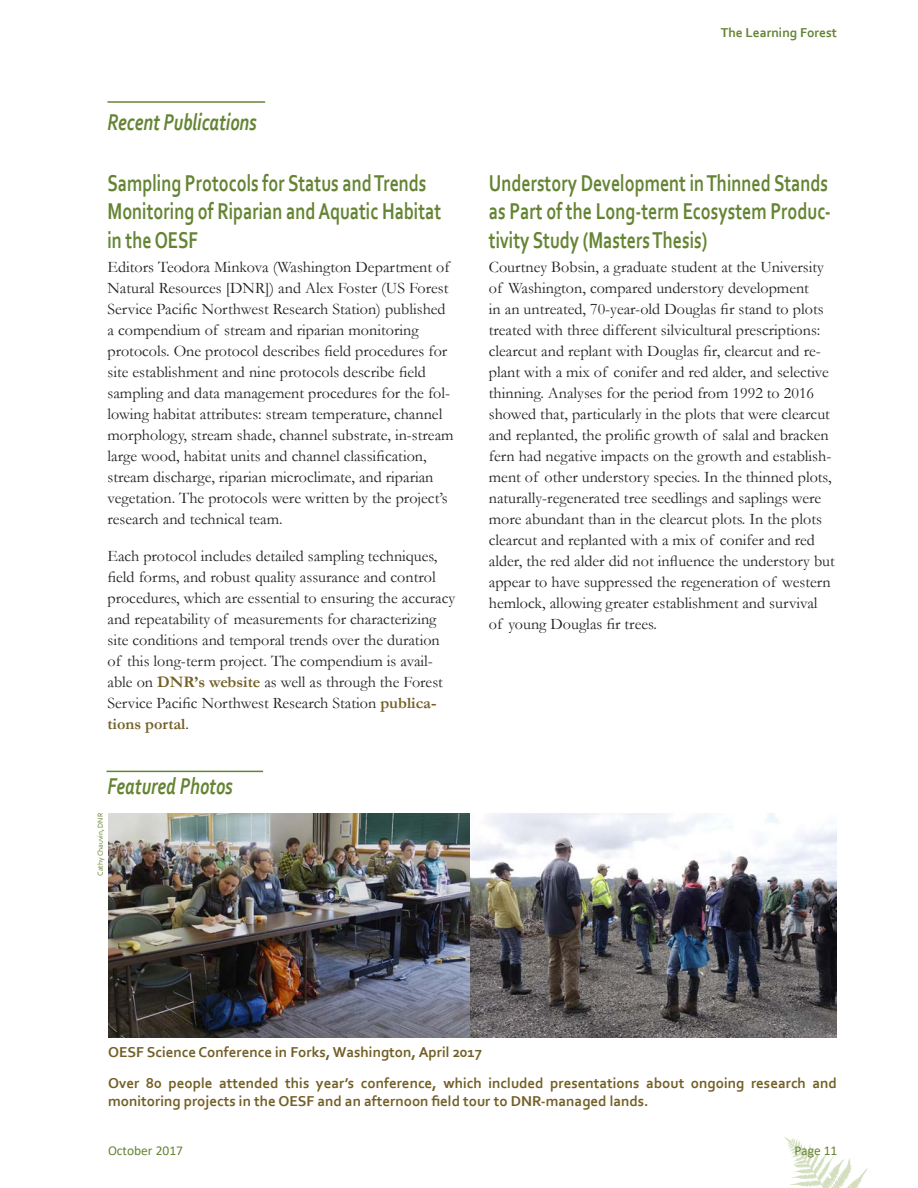
<style>
.page{position:relative;width:918px;height:1188px;background:#fff}
.page>*{position:absolute;margin:0;border:0;box-sizing:border-box;transform-origin:0 0}
.subhead{font:700 24px/28.8px "Corbel";color:#658433;text-align:justify;scale:.75 1}
.subhead-2{font:italic 700 24px "Corbel";color:#658433;scale:.75 1}
.DNR_Body_Text{font:16.2px/21px "Garamond";color:#231f20}
.captions{font:700 15px/18px "Corbel";color:#735f26}
.t1{font:13.5px "Calibri";color:#658433}
.t2{font:700 13.5px "Corbel";color:#658433}
.t3{font:7.5px "Corbel";color:#658433}
.s1{font-weight:700;color:#735f26}
</style>
<div class="page">
<svg style="left:784px;top:1136px;width:83px;height:52px"></svg>
<hr style="left:107px;top:101px;width:158px;height:2px;background:#658433">
<hr style="left:106px;top:771px;width:157px;height:1px;background:#658433">
<img style="left:108px;top:814px;width:729px;height:223px">
<p class="subhead-2" style="left:107px;top:107px;width:201px">Recent Publications</p>
<p class="subhead" style="left:107px;top:168px;width:447px;text-align:left">Sampling Protocols for Status and Trends<br>Monitoring of Riparian and Aquatic Habitat in the OESF</p>
<p class="DNR_Body_Text" style="left:107px;top:256px;width:348px">Editors Teodora Minkova (Washington Department of Natural Resources [DNR]) and Alex Foster (US Forest Service Pacific Northwest Research Station) published a compendium of stream and riparian monitoring protocols. One protocol describes field procedures for site establishment and nine protocols describe field sampling and data management procedures for the fol&shy;lowing habitat attributes: stream temperature, channel morphology, stream shade, channel substrate, in-stream large wood, habitat units and channel classification, stream discharge, riparian microclimate, and riparian vegetation. The protocols were written by the project’s research and technical team.</p>
<p class="DNR_Body_Text" style="left:107px;top:545px;width:349px">Each protocol includes detailed sampling techniques, field forms, and robust quality assurance and control procedures, which are essential to ensuring the accuracy and repeatability of measurements for characterizing site conditions and temporal trends over the duration of this long-term project. The compendium is avail&shy;able on <span class="s1">DNR’s website</span> as well as through the Forest Service Pacific Northwest Research Station <span class="s1">publica&shy;tions portal</span>.</p>
<p class="subhead-2" style="left:108px;top:771px;width:168px">Featured Photos</p>
<p class="t3" style="left:96px;top:876px;width:64px;rotate:-90deg">Cathy Chauvin, DNR</p>
<p class="t2" style="left:721px;top:24px;width:118px">The Learning Forest</p>
<p class="subhead" style="left:489px;top:168px;width:457px">Understory Development in Thinned Stands as Part of the Long-term Ecosystem Produc&shy;tivity Study (Masters Thesis)</p>
<p class="DNR_Body_Text" style="left:489px;top:256px;width:348px">Courtney Bobsin, a graduate student at the University of Washington, compared understory development<br>in an untreated, 70-year-old Douglas fir stand to plots treated with three different silvicultural prescriptions: clearcut and replant with Douglas fir, clearcut and re&shy;plant with a mix of conifer and red alder, and selective thinning. Analyses for the period from 1992 to 2016 showed that, particularly in the plots that were clearcut and replanted, the prolific growth of salal and bracken fern had negative impacts on the growth and establish&shy;ment of other understory species. In the thinned plots, naturally-regenerated tree seedlings and saplings were more abundant than in the clearcut plots. In the plots clearcut and replanted with a mix of conifer and red alder, the red alder did not influence the understory but appear to have suppressed the regeneration of western hemlock, allowing greater establishment and survival of young Douglas fir trees.</p>
<p class="captions" style="left:108px;top:1042px;width:376px">OESF Science Conference in Forks, Washington, April 2017</p>
<p class="captions" style="left:108px;top:1074px;width:731px">Over 80 people attended this year’s conference, which included presentations about ongoing research and monitoring projects in the OESF and an afternoon field tour to DNR-managed lands.</p>
<p class="t1" style="left:108px;top:1141px;width:77px">October 2017</p>
<p class="t1" style="left:795px;top:1141px;width:44px">Page 11</p>
</div>
